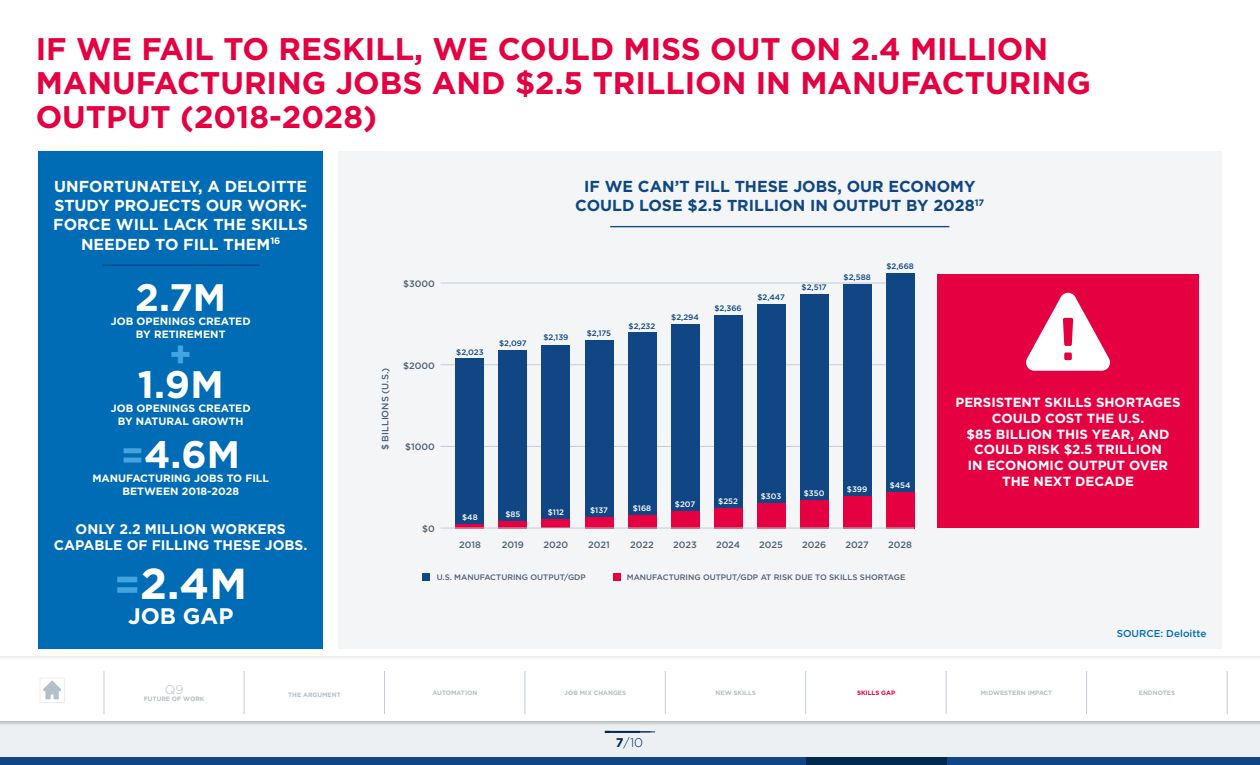
<style>
.page{position:relative;width:1260px;height:765px;background:#fff}
.page>*{position:absolute;margin:0;border:0;box-sizing:border-box;transform-origin:0 0}
.t1{font:700 43.25px "Gotham";color:#fff}
.t2{font:700 38.38px/70.1px "Gotham";color:#fff;text-align:center}
.t3{font:700 35.75px "Gotham";color:#44a4df}
.t4{font:700 31.25px/33.8px "Gotham";color:#e40041}
.t5{font:700 22.5px "Gotham";color:#fff}
.t6{font:700 15.88px/19.1px "Gotham";color:#fff;text-align:center}
.t7{font:700 15.88px/19.1px "Gotham";color:#104683;text-align:center}
.t8{font:700 13.88px/16.8px "Gotham";color:#fff;text-align:center}
.t9{font:700 13.25px/15.9px "Gotham";color:#fff;text-align:center}
.t10{font:300 12.62px "Gotham";color:#00294f}
.t11{font:300 12.5px "Gotham";color:#b3bfca}
.t12{font:700 10.62px/12.8px "Gotham";color:#fff;text-align:center}
.t13{font:500 10px "Gotham";color:#006cb5}
.t14{font:500 9.25px "Gotham";color:#4d6172}
.t15{font:500 8px "Gotham";color:#4d6172}
.t16{font:500 8px "Gotham";color:#104683}
.t17{font:500 8px "Gotham";color:#fff}
.t18{font:700 6.25px "Gotham";color:#b3bfca}
.t19{font:700 6.25px "Gotham";color:#e40041}
.s1{font-size:35.75px;color:#44a4df}
.s2{font-size:40.38px;color:#44a4df}
.s3{font-weight:700}
</style>
<div class="page">
<div style="left:0;top:721px;width:1260px;height:44px;background:#edf0f3"></div>
<svg style="left:0;top:722px;width:1260px;height:3px"></svg>
<hr style="left:605px;top:732px;width:50px;height:1px;background:#00294f">
<div style="left:0;top:656px;width:1260px;height:5px;background:#f7f7f7"></div>
<svg style="left:40px;top:678px;width:24px;height:25px"></svg>
<div style="left:0;top:757px;width:1260px;height:8px;background:#104683"></div>
<hr style="left:104px;top:671px;width:1px;height:43px;background:#c2cdd6">
<hr style="left:384px;top:671px;width:1px;height:43px;background:#c2cdd6">
<hr style="left:665px;top:671px;width:1px;height:43px;background:#c2cdd6">
<hr style="left:946px;top:671px;width:1px;height:43px;background:#c2cdd6">
<hr style="left:244px;top:671px;width:1px;height:43px;background:#c2cdd6">
<hr style="left:525px;top:671px;width:1px;height:43px;background:#c2cdd6">
<hr style="left:806px;top:671px;width:1px;height:43px;background:#c2cdd6">
<hr style="left:1086px;top:671px;width:1px;height:43px;background:#c2cdd6">
<hr style="left:1227px;top:671px;width:1px;height:43px;background:#c2cdd6">
<div style="left:806px;top:757px;width:140px;height:8px;background:#00294f"></div>
<svg style="left:640px;top:731px;width:11px;height:2px"></svg>
<hr style="left:605px;top:731px;width:35px;height:2px;background:#00294f">
<div style="left:338px;top:151px;width:884px;height:497px;background:#f3f5f7"></div>
<div style="left:38px;top:151px;width:285px;height:497px;background:#006cb5"></div>
<div style="left:937px;top:275px;width:262px;height:253px;background:#e40041"></div>
<hr style="left:102px;top:265px;width:157px;height:1px;background:#104683">
<hr style="left:610px;top:226px;width:339px;height:1px;background:#104683">
<hr style="left:441px;top:446px;width:473px;height:1px;background:#c2cdd6">
<hr style="left:441px;top:364px;width:473px;height:1px;background:#c2cdd6">
<hr style="left:441px;top:283px;width:473px;height:1px;background:#c2cdd6">
<div style="left:456px;top:359px;width:28px;height:165px;background:#104683"></div>
<div style="left:542px;top:345px;width:28px;height:175px;background:#104683"></div>
<div style="left:585px;top:340px;width:28px;height:177px;background:#104683"></div>
<div style="left:628px;top:333px;width:28px;height:182px;background:#104683"></div>
<div style="left:671px;top:324px;width:28px;height:187px;background:#104683"></div>
<div style="left:714px;top:315px;width:28px;height:193px;background:#104683"></div>
<div style="left:757px;top:304px;width:28px;height:199px;background:#104683"></div>
<div style="left:800px;top:294px;width:28px;height:206px;background:#104683"></div>
<div style="left:843px;top:284px;width:28px;height:212px;background:#104683"></div>
<div style="left:886px;top:274px;width:28px;height:218px;background:#104683"></div>
<div style="left:499px;top:350px;width:28px;height:171px;background:#104683"></div>
<div style="left:886px;top:492px;width:28px;height:36px;background:#e40041"></div>
<div style="left:843px;top:496px;width:28px;height:32px;background:#e40041"></div>
<div style="left:800px;top:500px;width:28px;height:28px;background:#e40041"></div>
<div style="left:757px;top:503px;width:28px;height:25px;background:#e40041"></div>
<div style="left:714px;top:508px;width:28px;height:20px;background:#e40041"></div>
<div style="left:671px;top:511px;width:28px;height:17px;background:#e40041"></div>
<div style="left:628px;top:515px;width:28px;height:13px;background:#e40041"></div>
<div style="left:585px;top:517px;width:28px;height:11px;background:#e40041"></div>
<div style="left:542px;top:520px;width:28px;height:8px;background:#e40041"></div>
<div style="left:499px;top:521px;width:28px;height:7px;background:#e40041"></div>
<svg style="left:456px;top:524px;width:28px;height:4px"></svg>
<hr style="left:441px;top:528px;width:473px;height:1px;background:#c2cdd6">
<div style="left:423px;top:573px;width:7px;height:7px;background:#104683"></div>
<div style="left:613px;top:573px;width:7px;height:7px;background:#e40041"></div>
<svg style="left:1026px;top:293px;width:84px;height:78px"></svg>
<h3 class="t4" style="left:36px;top:32px;width:1057px">IF WE FAIL TO RESKILL, WE COULD MISS OUT ON 2.4 MILLION<br>MANUFACTURING JOBS AND $2.5 TRILLION IN MANUFACTURING<br>OUTPUT (2018-2028)</h3>
<p class="t6" style="left:53px;top:177px;width:256px">UNFORTUNATELY, A DELOITTE<br>STUDY PROJECTS OUR WORK-<br>FORCE WILL LACK THE SKILLS<br>NEEDED TO FILL THEM<sup>16</sup></p>
<p class="t7" style="left:575px;top:177px;width:411px">IF WE CAN’T FILL THESE JOBS, OUR ECONOMY<br>COULD LOSE $2.5 TRILLION IN OUTPUT BY 2028<sup>17</sup></p>
<h2 class="t2" style="left:135px;top:262px;width:93px">2.7M</h2>
<p class="t12" style="left:111px;top:315px;width:141px">JOB OPENINGS CREATED<br>BY RETIREMENT</p>
<h3 class="t3" style="left:169px;top:330px;width:24px">+</h3>
<h2 class="t2" style="left:121px;top:349px;width:120px">1.9M <span class="s1">=</span>4.6M</h2>
<p class="t12" style="left:111px;top:402px;width:141px">JOB OPENINGS CREATED<br>BY NATURAL GROWTH</p>
<p class="t12" style="left:92px;top:472px;width:178px">MANUFACTURING JOBS TO FILL<br>BETWEEN 2018-2028</p>
<p class="t8" style="left:54px;top:520px;width:255px">ONLY 2.2 MILLION WORKERS<br>CAPABLE OF FILLING THESE JOBS.</p>
<h1 class="t1" style="left:114px;top:555px;width:134px"><span class="s2">=</span>2.4M</h1>
<h3 class="t5" style="left:128px;top:601px;width:107px">JOB GAP</h3>
<p class="t14" style="left:379px;top:450px;width:84px;rotate:-90deg">$ BILLIONS (U.S.)</p>
<p class="t14" style="left:403px;top:278px;width:33px">$3000</p>
<p class="t14" style="left:403px;top:360px;width:33px">$2000</p>
<p class="t16" style="left:456px;top:346px;width:29px">$2,023</p>
<p class="t16" style="left:499px;top:337px;width:29px">$2,097</p>
<p class="t16" style="left:544px;top:332px;width:26px">$2,139</p>
<p class="t16" style="left:587px;top:328px;width:26px">$2,175</p>
<p class="t16" style="left:629px;top:320px;width:28px">$2,232</p>
<p class="t16" style="left:671px;top:311px;width:29px">$2,294</p>
<p class="t16" style="left:714px;top:302px;width:29px">$2,366</p>
<p class="t16" style="left:757px;top:292px;width:29px">$2,447</p>
<p class="t16" style="left:802px;top:282px;width:27px">$2,517</p>
<p class="t16" style="left:844px;top:272px;width:29px">$2,588</p>
<p class="t16" style="left:886px;top:261px;width:29px">$2,668</p>
<p class="t14" style="left:405px;top:441px;width:31px">$1000</p>
<p class="t14" style="left:422px;top:522px;width:14px">$0</p>
<p class="t17" style="left:462px;top:512px;width:17px">$48</p>
<p class="t14" style="left:459px;top:539px;width:23px">2018</p>
<p class="t17" style="left:505px;top:509px;width:17px">$85</p>
<p class="t17" style="left:548px;top:507px;width:18px">$112</p>
<p class="t17" style="left:590px;top:505px;width:19px">$137</p>
<p class="t17" style="left:633px;top:503px;width:20px">$168</p>
<p class="t17" style="left:675px;top:499px;width:22px">$207</p>
<p class="t17" style="left:718px;top:496px;width:21px">$252</p>
<p class="t17" style="left:761px;top:491px;width:22px">$303</p>
<p class="t17" style="left:804px;top:488px;width:22px">$350</p>
<p class="t17" style="left:847px;top:484px;width:22px">$399</p>
<p class="t17" style="left:890px;top:479px;width:22px">$454</p>
<p class="t14" style="left:502px;top:539px;width:24px">2019</p>
<p class="t14" style="left:544px;top:539px;width:26px">2020</p>
<p class="t14" style="left:588px;top:539px;width:23px">2021</p>
<p class="t14" style="left:630px;top:539px;width:25px">2022</p>
<p class="t14" style="left:673px;top:539px;width:25px">2023</p>
<p class="t14" style="left:716px;top:539px;width:26px">2024</p>
<p class="t14" style="left:759px;top:539px;width:25px">2025</p>
<p class="t14" style="left:802px;top:539px;width:26px">2026</p>
<p class="t14" style="left:845px;top:539px;width:25px">2027</p>
<p class="t14" style="left:888px;top:539px;width:25px">2028</p>
<p class="t15" style="left:437px;top:572px;width:151px">U.S. MANUFACTURING OUTPUT/GDP</p>
<p class="t15" style="left:627px;top:572px;width:280px">MANUFACTURING OUTPUT/GDP AT RISK DUE TO SKILLS SHORTAGE</p>
<p class="t9" style="left:956px;top:394px;width:226px">PERSISTENT SKILLS SHORTAGES<br>COULD COST THE U.S.<br>$85 BILLION THIS YEAR, AND<br>COULD RISK $2.5 TRILLION<br>IN ECONOMIC OUTPUT OVER<br>THE NEXT DECADE</p>
<p class="t13" style="left:1117px;top:627px;width:91px">SOURCE: Deloitte</p>
<p class="t11" style="left:165px;top:681px;width:20px">Q9</p>
<p class="t18" style="left:144px;top:695px;width:62px">FUTURE OF WORK</p>
<p class="t18" style="left:288px;top:690px;width:54px">THE ARGUMENT</p>
<p class="t18" style="left:433px;top:689px;width:46px">AUTOMATION</p>
<p class="t18" style="left:565px;top:689px;width:63px">JOB MIX CHANGES</p>
<p class="t18" style="left:716px;top:689px;width:42px">NEW SKILLS</p>
<p class="t19" style="left:857px;top:689px;width:40px">SKILLS GAP</p>
<p class="t18" style="left:981px;top:689px;width:73px">MIDWESTERN IMPACT</p>
<p class="t18" style="left:1139px;top:689px;width:38px">ENDNOTES</p>
<p class="t10" style="left:616px;top:734px;width:29px"><span class="s3">7</span>/10</p>
</div>
